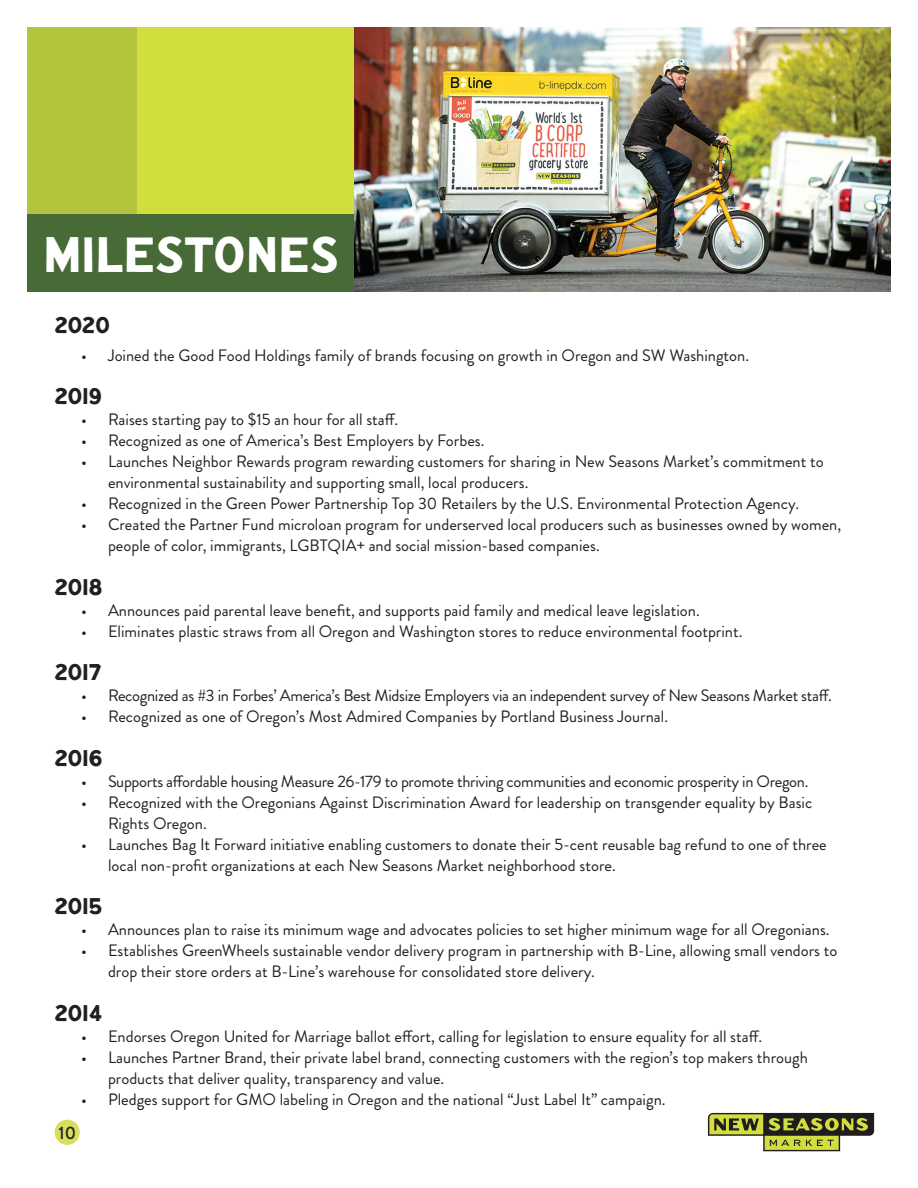
<style>
.page{position:relative;width:918px;height:1188px;background:#fff}
.page>*{position:absolute;margin:0;border:0;box-sizing:border-box;transform-origin:0 0}
.t1{font:49.5px "NSM Market";color:#fff}
.t2{font:22.5px "NSM Market";color:#231f20}
.t3{font:500 18px "Brandon Grotesque";color:#231f20}
.t4{font:16.5px/21px "Brandon Grotesque";color:#231f20}
.t5{font:16.5px "Brandon Grotesque";letter-spacing:-.02em;color:#231f20}
</style>
<div class="page">
<div style="left:55px;top:1120px;width:25px;height:25px;background:#d8de5d;border-radius:50%"></div>
<svg style="left:708px;top:1113px;width:166px;height:38px"></svg>
<div style="left:113px;top:27px;width:244px;height:188px;background:#d2de3e"></div>
<div style="left:27px;top:27px;width:110px;height:188px;background:#b4c43c"></div>
<div style="left:27px;top:214px;width:329px;height:78px;background:#486a37"></div>
<img style="left:354px;top:27px;width:537px;height:265px">
<p class="t1" style="left:43px;top:226px;width:297px">MILESTONES</p>
<p class="t2" style="left:54px;top:312px;width:58px">2020</p>
<p class="t4" style="left:81px;top:345px;width:670px">• Joined the Good Food Holdings family of brands focusing on growth in Oregon and SW Washington.</p>
<p class="t2" style="left:54px;top:384px;width:50px">2019</p>
<p class="t4" style="left:81px;top:409px;width:319px">• Raises starting pay to $15 an hour for all staff.</p>
<p class="t4" style="left:81px;top:430px;width:405px">• Recognized as one of America’s Best Employers by Forbes.</p>
<p class="t4" style="left:108px;top:451px;width:717px;text-indent:-27px">• Launches Neighbor Rewards program rewarding customers for sharing in New Seasons Market’s commitment to environmental sustainability and supporting small, local producers.</p>
<p class="t4" style="left:81px;top:493px;width:720px">• Recognized in the Green Power Partnership Top 30 Retailers by the U.S. Environmental Protection Agency.</p>
<p class="t4" style="left:108px;top:514px;width:735px;text-indent:-27px">• Created the Partner Fund microloan program for underserved local producers such as businesses owned by women, people of color, immigrants, LGBTQIA+ and social mission-based companies.</p>
<p class="t2" style="left:54px;top:574px;width:50px">2018</p>
<p class="t4" style="left:81px;top:600px;width:620px">• Announces paid parental leave benefit, and supports paid family and medical leave legislation.</p>
<p class="t4" style="left:81px;top:621px;width:663px">• Eliminates plastic straws from all Oregon and Washington stores to reduce environmental footprint.</p>
<p class="t2" style="left:54px;top:660px;width:49px">2017</p>
<p class="t5" style="left:81px;top:684px;width:752px">• Recognized as #3 in Forbes’ America’s Best Midsize Employers via an independent survey of New Seasons Market staff.</p>
<p class="t4" style="left:81px;top:706px;width:589px">• Recognized as one of Oregon’s Most Admired Companies by Portland Business Journal.</p>
<p class="t2" style="left:54px;top:745px;width:50px">2016</p>
<p class="t5" style="left:81px;top:770px;width:729px">• Supports affordable housing Measure 26-179 to promote thriving communities and economic prosperity in Oregon.</p>
<p class="t4" style="left:108px;top:792px;width:706px;text-indent:-27px">• Recognized with the Oregonians Against Discrimination Award for leadership on transgender equality by Basic<br>Rights Oregon.</p>
<p class="t4" style="left:108px;top:834px;width:720px;text-indent:-27px">• Launches Bag It Forward initiative enabling customers to donate their 5-cent reusable bag refund to one of three local non-profit organizations at each New Seasons Market neighborhood store.</p>
<p class="t2" style="left:54px;top:894px;width:50px">2015</p>
<p class="t4" style="left:81px;top:919px;width:750px">• Announces plan to raise its minimum wage and advocates policies to set higher minimum wage for all Oregonians.</p>
<p class="t4" style="left:108px;top:940px;width:731px;text-indent:-27px">• Establishes GreenWheels sustainable vendor delivery program in partnership with B-Line, allowing small vendors to drop their store orders at B-Line’s warehouse for consolidated store delivery.</p>
<p class="t2" style="left:54px;top:1000px;width:50px">2014</p>
<p class="t4" style="left:81px;top:1026px;width:683px">• Endorses Oregon United for Marriage ballot effort, calling for legislation to ensure equality for all staff.</p>
<p class="t4" style="left:108px;top:1047px;width:701px;text-indent:-27px">• Launches Partner Brand, their private label brand, connecting customers with the region’s top makers through products that deliver quality, transparency and value.</p>
<p class="t4" style="left:81px;top:1089px;width:586px">• Pledges support for GMO labeling in Oregon and the national “Just Label It” campaign.</p>
<p class="t3" style="left:59px;top:1120px;width:19px">10</p>
</div>
